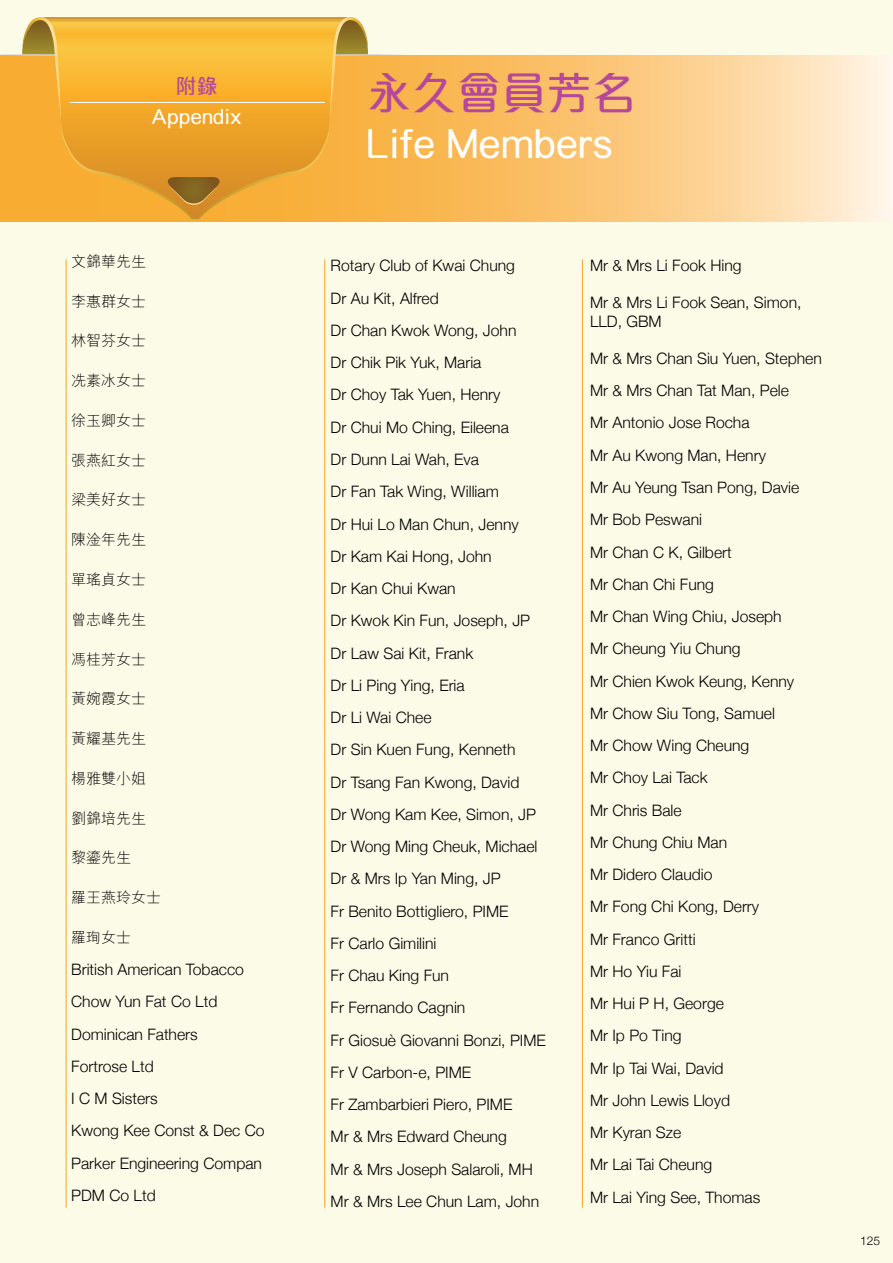
<style>
.page{position:relative;width:893px;height:1263px;background:#fcfbe8}
.page>*{position:absolute;margin:0;border:0;box-sizing:border-box;transform-origin:0 0}
.t1{font:500 45px "M Elle HK";color:#b6489b}
.t2{font:500 40.5px "M Elle HK";color:#fff}
.t3{font:500 21px "M Elle HK";color:#fff}
.t4{font:500 21px "M Elle HK";color:#b6489b}
.t5{font:300 15.75px/32.2px "Helvetica Neue";color:#000}
.t6{font:300 15px "M Hei HK";color:#000}
.t7{font:300 12px "Helvetica Neue";color:#000}
</style>
<div class="page">
<hr style="left:582px;top:259px;width:1px;height:949px;background:#f8ad32">
<hr style="left:324px;top:259px;width:1px;height:949px;background:#f8ad32">
<hr style="left:66px;top:259px;width:1px;height:949px;background:#f8ad32">
<svg style="left:0;top:56px;width:864px;height:165px;background:#fbc87c"></svg>
<svg style="left:41px;top:119px;width:308px;height:98px;background:#eda42f"></svg>
<svg style="left:165px;top:177px;width:57px;height:29px;background:#a77726"></svg>
<svg style="left:0;top:17px;width:411px;height:102px;background:#f3b742"></svg>
<hr style="left:70px;top:102px;width:255px;height:1px;background:#fff">
<h3 class="t4" style="left:176px;top:71px;width:43px">附錄</h3>
<h3 class="t3" style="left:152px;top:101px;width:92px">Appendix</h3>
<p class="t6" style="left:71px;top:251px;width:76px">文錦華先生</p>
<p class="t6" style="left:71px;top:291px;width:76px">李惠群女士</p>
<p class="t6" style="left:71px;top:330px;width:76px">林智芬女士</p>
<p class="t6" style="left:71px;top:370px;width:76px">冼素冰女士</p>
<p class="t6" style="left:71px;top:410px;width:76px">徐玉卿女士</p>
<p class="t6" style="left:71px;top:450px;width:76px">張燕紅女士</p>
<p class="t6" style="left:71px;top:489px;width:76px">梁美好女士</p>
<p class="t6" style="left:71px;top:529px;width:76px">陳淦年先生</p>
<p class="t6" style="left:71px;top:569px;width:76px">單瑤貞女士</p>
<p class="t6" style="left:71px;top:609px;width:76px">曾志峰先生</p>
<p class="t6" style="left:71px;top:648px;width:76px">馮桂芳女士</p>
<p class="t6" style="left:71px;top:688px;width:76px">黃婉霞女士</p>
<p class="t6" style="left:71px;top:728px;width:76px">黃耀基先生</p>
<p class="t6" style="left:71px;top:768px;width:76px">楊雅雙小姐</p>
<p class="t6" style="left:71px;top:807px;width:76px">劉錦培先生</p>
<p class="t6" style="left:71px;top:847px;width:61px">黎鎏先生</p>
<p class="t6" style="left:71px;top:887px;width:91px">羅王燕玲女士</p>
<p class="t6" style="left:71px;top:927px;width:61px">羅珣女士</p>
<p class="t5" style="left:71px;top:953px;width:195px">British American Tobacco<br>Chow Yun Fat Co Ltd<br>Dominican Fathers<br>Fortrose Ltd<br>I C M Sisters<br>Kwong Kee Const &amp; Dec Co<br>Parker Engineering Compan<br>PDM Co Ltd</p>
<h1 class="t1" style="left:367px;top:61px;width:271px">永久會員芳名</h1>
<h2 class="t2" style="left:367px;top:114px;width:248px">Life Members</h2>
<p class="t5" style="left:331px;top:249px;width:217px">Rotary Club of Kwai Chung<br>Dr Au Kit, Alfred<br>Dr Chan Kwok Wong, John<br>Dr Chik Pik Yuk, Maria<br>Dr Choy Tak Yuen, Henry<br>Dr Chui Mo Ching, Eileena<br>Dr Dunn Lai Wah, Eva<br>Dr Fan Tak Wing, William<br>Dr Hui Lo Man Chun, Jenny<br>Dr Kam Kai Hong, John<br>Dr Kan Chui Kwan<br>Dr Kwok Kin Fun, Joseph, JP<br>Dr Law Sai Kit, Frank<br>Dr Li Ping Ying, Eria<br>Dr Li Wai Chee<br>Dr Sin Kuen Fung, Kenneth<br>Dr Tsang Fan Kwong, David<br>Dr Wong Kam Kee, Simon, JP<br>Dr Wong Ming Cheuk, Michael<br>Dr &amp; Mrs Ip Yan Ming, JP<br>Fr Benito Bottigliero, PIME<br>Fr Carlo Gimilini<br>Fr Chau King Fun<br>Fr Fernando Cagnin<br>Fr Giosuè Giovanni Bonzi, PIME<br>Fr V Carbon-e, PIME<br>Fr Zambarbieri Piero, PIME<br>Mr &amp; Mrs Edward Cheung<br>Mr &amp; Mrs Joseph Salaroli, MH<br>Mr &amp; Mrs Lee Chun Lam, John</p>
<p class="t5" style="left:590px;top:249px;width:153px">Mr &amp; Mrs Li Fook Hing</p>
<p class="t5" style="left:590px;top:292px;width:213px;line-height:19.5px">Mr &amp; Mrs Li Fook Sean, Simon,<br>LLD, GBM</p>
<p class="t5" style="left:590px;top:342px;width:233px">Mr &amp; Mrs Chan Siu Yuen, Stephen<br>Mr &amp; Mrs Chan Tat Man, Pele<br>Mr Antonio Jose Rocha<br>Mr Au Kwong Man, Henry<br>Mr Au Yeung Tsan Pong, Davie<br>Mr Bob Peswani<br>Mr Chan C K, Gilbert<br>Mr Chan Chi Fung<br>Mr Chan Wing Chiu, Joseph<br>Mr Cheung Yiu Chung<br>Mr Chien Kwok Keung, Kenny<br>Mr Chow Siu Tong, Samuel<br>Mr Chow Wing Cheung<br>Mr Choy Lai Tack<br>Mr Chris Bale<br>Mr Chung Chiu Man<br>Mr Didero Claudio<br>Mr Fong Chi Kong, Derry<br>Mr Franco Gritti<br>Mr Ho Yiu Fai<br>Mr Hui P H, George<br>Mr Ip Po Ting<br>Mr Ip Tai Wai, David<br>Mr John Lewis Lloyd<br>Mr Kyran Sze<br>Mr Lai Tai Cheung<br>Mr Lai Ying See, Thomas</p>
<p class="t7" style="left:860px;top:1233px;width:22px">125</p>
</div>
